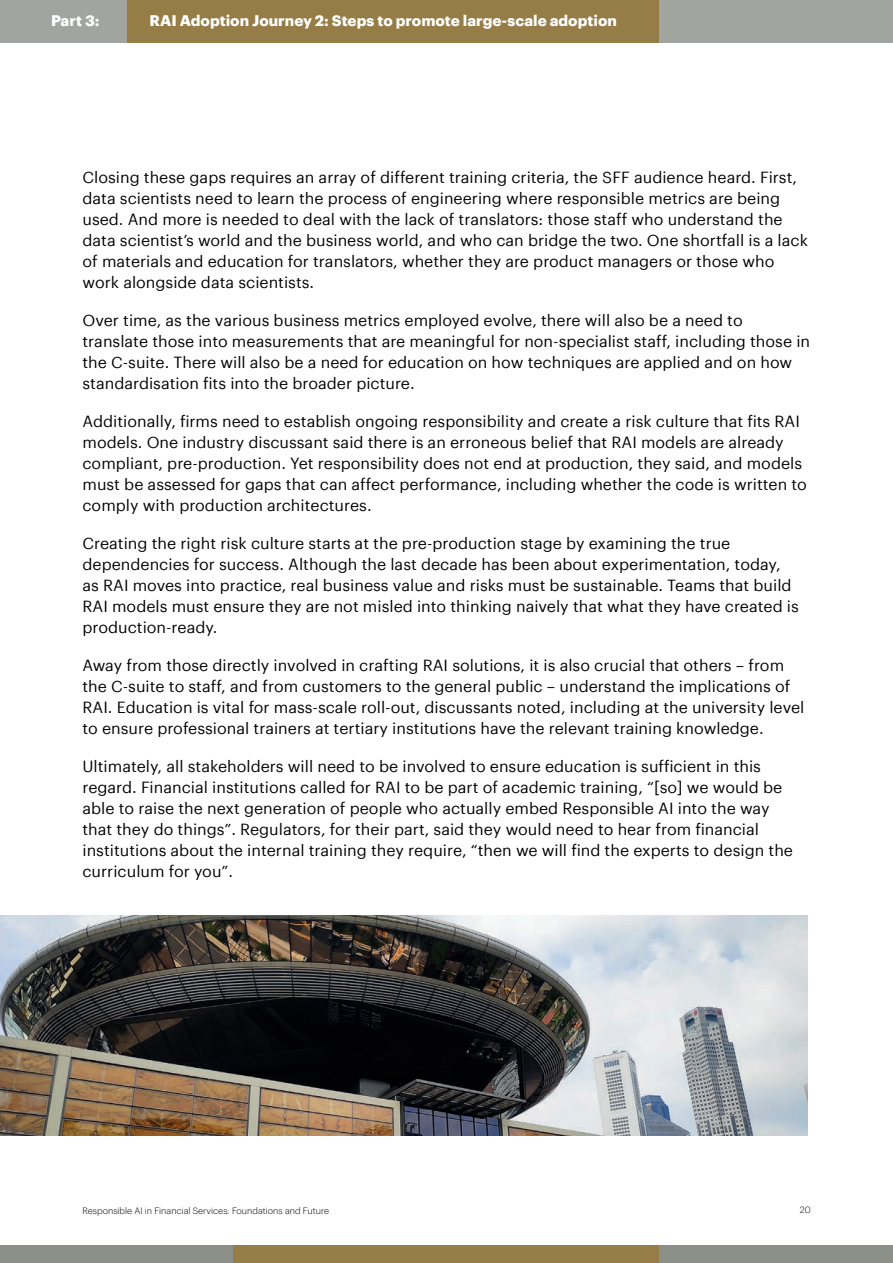
<style>
.page{position:relative;width:893px;height:1263px;background:#fff}
.page>*{position:absolute;margin:0;border:0;box-sizing:border-box;transform-origin:0 0}
.t1{font:15.75px/21px "Graphik";color:#000001}
.t2{font:700 15px "Graphik";color:#fff}
.t3{font:300 9px "Graphik";color:#000001}
</style>
<div class="page">
<img style="left:0;top:916px;width:808px;height:219px">
<div style="left:0;top:1246px;width:893px;height:17px;background:#8b8f87"></div>
<div style="left:234px;top:1246px;width:425px;height:17px;background:#967d47"></div>
<div style="left:0;top:0;width:893px;height:43px;background:#a2a59f"></div>
<div style="left:128px;top:0;width:531px;height:43px;background:#967d47"></div>
<p class="t2" style="left:51px;top:9px;width:50px">Part 3:</p>
<p class="t2" style="left:149px;top:9px;width:469px">RAI Adoption Journey 2: Steps to promote large-scale adoption</p>
<p class="t1" style="left:82px;top:165px;width:727px">Closing these gaps requires an array of different training criteria, the SFF audience heard. First, data scientists need to learn the process of engineering where responsible metrics are being used. And more is needed to deal with the lack of translators: those staff who understand the data scientist’s world and the business world, and who can bridge the two. One shortfall is a lack of materials and education for translators, whether they are product managers or those who work alongside data scientists.</p>
<p class="t1" style="left:82px;top:308px;width:729px">Over time, as the various business metrics employed evolve, there will also be a need to translate those into measurements that are meaningful for non-specialist staff, including those in the C-suite. There will also be a need for education on how techniques are applied and on how standardisation fits into the broader picture.</p>
<p class="t1" style="left:82px;top:409px;width:726px">Additionally, firms need to establish ongoing responsibility and create a risk culture that fits RAI models. One industry discussant said there is an erroneous belief that RAI models are already compliant, pre-production. Yet responsibility does not end at production, they said, and models must be assessed for gaps that can affect performance, including whether the code is written to comply with production architectures.</p>
<p class="t1" style="left:82px;top:531px;width:718px">Creating the right risk culture starts at the pre-production stage by examining the true dependencies for success. Although the last decade has been about experimentation, today, as RAI moves into practice, real business value and risks must be sustainable. Teams that build RAI models must ensure they are not misled into thinking naively that what they have created is production-ready.</p>
<p class="t1" style="left:82px;top:653px;width:723px">Away from those directly involved in crafting RAI solutions, it is also crucial that others – from the C-suite to staff, and from customers to the general public – understand the implications of RAI. Education is vital for mass-scale roll-out, discussants noted, including at the university level to ensure professional trainers at tertiary institutions have the relevant training knowledge.</p>
<p class="t1" style="left:82px;top:754px;width:712px">Ultimately, all stakeholders will need to be involved to ensure education is sufficient in this regard. Financial institutions called for RAI to be part of academic training, “[so] we would be able to raise the next generation of people who actually embed Responsible AI into the way that they do things”. Regulators, for their part, said they would need to hear from financial institutions about the internal training they require, “then we will find the experts to design the curriculum for you”.</p>
<p class="t3" style="left:82px;top:1204px;width:248px">Responsible AI in Financial Services: Foundations and Future</p>
<p class="t3" style="left:800px;top:1203px;width:12px">20</p>
</div>
